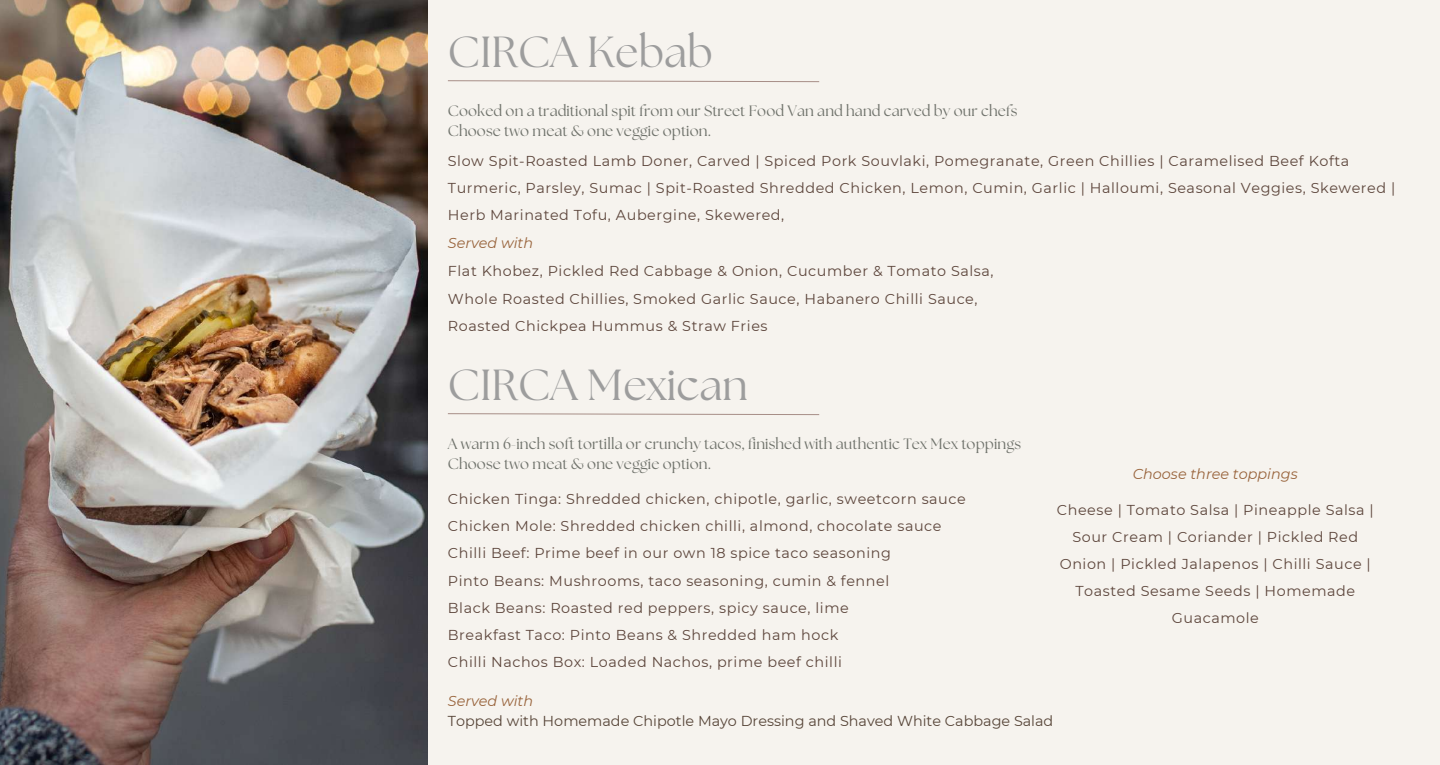
<style>
.page{position:relative;width:1440px;height:765px;background:#f6f3ee}
.page>*{position:absolute;margin:0;border:0;box-sizing:border-box;transform-origin:0 0}
.t1{font:43.38px "The Seasons";color:#9d9d9d}
.t2{font:15px/20.6px "The Seasons";letter-spacing:.005em;color:#6f726b}
.t3{font:14.38px/27.2px "Montserrat";letter-spacing:.04em;color:#5d463c}
.t4{font:14.38px "Montserrat";color:#574538}
.t5{font:italic 14.38px "Montserrat";color:#99643c}
</style>
<div class="page">
<img style="left:0;top:0;width:427px;height:765px">
<svg style="left:448px;top:80px;width:372px;height:3px"></svg>
<svg style="left:447px;top:413px;width:373px;height:3px"></svg>
<h1 class="t1" style="left:448px;top:32px;width:267px">CIRCA Kebab</h1>
<p class="t2" style="left:448px;top:101px;width:571px">Cooked on a traditional spit from our Street Food Van and hand carved by our chefs<br>Choose two meat &amp; one veggie option.</p>
<p class="t3" style="left:448px;top:147px;width:949px">Slow Spit-Roasted Lamb Doner, Carved | Spiced Pork Souvlaki, Pomegranate, Green Chillies | Caramelised Beef Kofta<br>Turmeric, Parsley, Sumac | Spit-Roasted Shredded Chicken, Lemon, Cumin, Garlic | Halloumi, Seasonal Veggies, Skewered |<br>Herb Marinated Tofu, Aubergine, Skewered,</p>
<p class="t5" style="left:448px;top:235px;width:87px">Served with</p>
<p class="t3" style="left:448px;top:258px;width:547px">Flat Khobez, Pickled Red Cabbage &amp; Onion, Cucumber &amp; Tomato Salsa,<br>Whole Roasted Chillies, Smoked Garlic Sauce, Habanero Chilli Sauce,<br>Roasted Chickpea Hummus &amp; Straw Fries</p>
<h1 class="t1" style="left:448px;top:365px;width:302px">CIRCA Mexican</h1>
<p class="t2" style="left:448px;top:434px;width:575px">A warm 6-inch soft tortilla or crunchy tacos, finished with authentic Tex Mex toppings<br>Choose two meat &amp; one veggie option.</p>
<p class="t5" style="left:1133px;top:465px;width:166px">Choose three toppings</p>
<p class="t3" style="left:448px;top:485px;width:519px">Chicken Tinga: Shredded chicken, chipotle, garlic, sweetcorn sauce Chicken Mole: Shredded chicken chilli, almond, chocolate sauce Chilli Beef: Prime beef in our own 18 spice taco seasoning<br>Pinto Beans: Mushrooms, taco seasoning, cumin &amp; fennel<br>Black Beans: Roasted red peppers, spicy sauce, lime<br>Breakfast Taco: Pinto Beans &amp; Shredded ham hock<br>Chilli Nachos Box: Loaded Nachos, prime beef chilli</p>
<p class="t3" style="left:1057px;top:496px;width:318px;text-align:center">Cheese | Tomato Salsa | Pineapple Salsa |<br>Sour Cream | Coriander | Pickled Red<br>Onion | Pickled Jalapenos | Chilli Sauce |<br>Toasted Sesame Seeds | Homemade<br>Guacamole</p>
<p class="t5" style="left:448px;top:692px;width:87px">Served with</p>
<p class="t4" style="left:448px;top:712px;width:607px">Topped with Homemade Chipotle Mayo Dressing and Shaved White Cabbage Salad</p>
</div>
